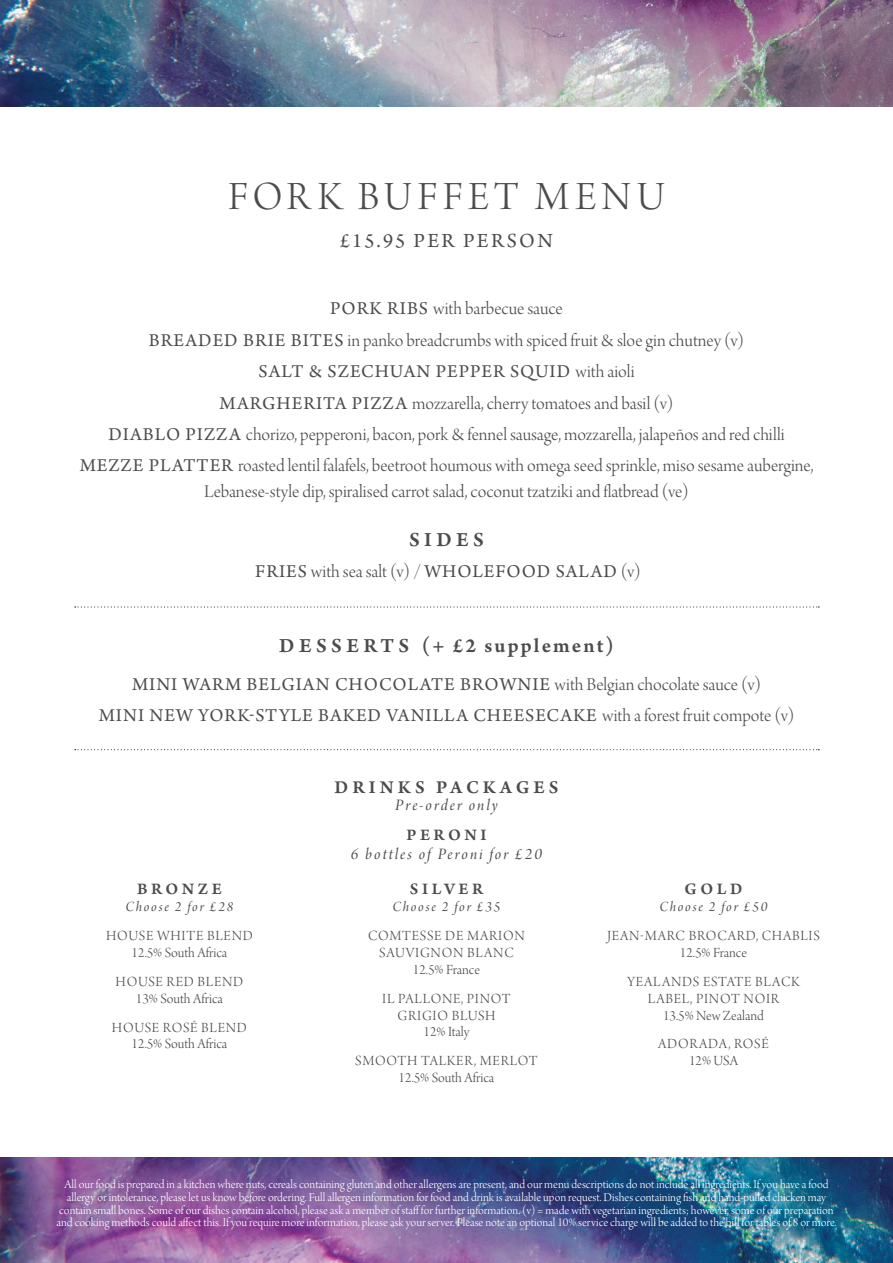
<style>
.page{position:relative;width:893px;height:1263px;background:#fff}
.page>*{position:absolute;margin:0;border:0;box-sizing:border-box;transform-origin:0 0}
.t1{font:42.3px "Arno Pro Light Display";letter-spacing:.125em;color:#4e4b4c}
.t2{font:21.15px "Arno Pro Smbd Sm Text";letter-spacing:.105em;color:#4e4b4c}
.t3{font:21.15px "Arno Pro";letter-spacing:.11em;color:#4e4b4c}
.t4{font:21.15px "Arno Pro Smbd Sm Text";letter-spacing:.18em;color:#4e4b4c}
.t5{font:19.05px/31.3px "Arno Pro Light Display";color:#4e4b4c;text-align:center}
.t6{font:19.05px/31.3px "Arno Pro";letter-spacing:.05em;color:#4e4b4c;text-align:center}
.t7{font:19.05px "Arno Pro Smbd Sm Text";letter-spacing:.21em;color:#4e4b4c}
.t8{font:16.95px "Arno Pro Italic Display";letter-spacing:.115em;color:#4e4b4c}
.t9{font:16.95px "Arno Pro Smbd Sm Text";letter-spacing:.21em;color:#4e4b4c}
.t10{font:14.85px/17px "Arno Pro Light Display";letter-spacing:.045em;color:#4e4b4c;text-align:center}
.t11{font:14.85px "Arno Pro Italic Display";letter-spacing:.115em;color:#4e4b4c}
.t12{font:14.85px/17px "Arno Pro Light Display";letter-spacing:.025em;color:#4e4b4c;text-align:center}
.t13{font:14.85px/17px "Arno Pro Light Display";letter-spacing:.02em;color:#4e4b4c;text-align:center}
.t14{font:12.75px/12.8px "Arno Pro Light Display";color:#fff;text-align:center}
.s1{font-family:"Arno Pro"}
.s2{font-family:"Arno Pro Light Display"}
</style>
<div class="page">
<img style="left:0;top:1157px;width:893px;height:106px">
<img style="left:0;top:0;width:893px;height:107px">
<svg style="left:75px;top:749px;width:744px;height:1px"></svg>
<svg style="left:75px;top:606px;width:744px;height:1px"></svg>
<h1 class="t1" style="left:228px;top:174px;width:438px">FORK BUFFET MENU</h1>
<h2 class="t3" style="left:340px;top:229px;width:214px">£15.95 PER PERSON</h2>
<h3 class="t5" style="left:149px;top:294px;width:597px"><span class="s1">PORK RIBS</span> with barbecue sauce<br><span class="s1">BREADED BRIE BITES</span> in panko breadcrumbs with spiced fruit &amp; sloe gin chutney (v)</h3>
<h3 class="t6" style="left:259px;top:357px;width:377px">SALT &amp; SZECHUAN PEPPER SQUID <span class="s2">with aioli</span></h3>
<p class="t5" style="left:80px;top:388px;width:735px"><span class="s1">MARGHERITA PIZZA</span> mozzarella, cherry tomatoes and basil (v)<br><span class="s1">DIABLO PIZZA</span> chorizo, pepperoni, bacon, pork &amp; fennel sausage, mozzarella, jalapeños and red chilli<br><span class="s1">MEZZE PLATTER</span> roasted lentil falafels, beetroot houmous with omega seed sprinkle, miso sesame aubergine,</p>
<h3 class="t5" style="left:204px;top:477px;width:486px">Lebanese-style dip, spiralised carrot salad, coconut tzatziki and flatbread (ve)</h3>
<h2 class="t4" style="left:409px;top:527px;width:76px">SIDES</h2>
<h3 class="t6" style="left:255px;top:557px;width:387px">FRIES <span class="s2">with sea salt (v) /</span> WHOLEFOOD SALAD <span class="s2">(v)</span></h3>
<h2 class="t2" style="left:279px;top:633px;width:336px">DESSERTS (+ £2 supplement)</h2>
<h3 class="t6" style="left:99px;top:669px;width:697px">MINI WARM BELGIAN CHOCOLATE BROWNIE <span class="s2">with Belgian chocolate sauce (v)<br></span>MINI NEW YORK-STYLE BAKED VANILLA CHEESECAKE <span class="s2">with a forest fruit compote (v)</span></h3>
<h3 class="t9" style="left:137px;top:879px;width:86px">BRONZE</h3>
<p class="t11" style="left:125px;top:898px;width:109px">Choose 2 for £28</p>
<p class="t10" style="left:106px;top:928px;width:148px">HOUSE WHITE BLEND<br>12.5% South Africa</p>
<p class="t13" style="left:116px;top:974px;width:129px">HOUSE RED BLEND<br>13% South Africa</p>
<p class="t10" style="left:112px;top:1020px;width:137px">HOUSE ROSÉ BLEND<br>12.5% South Africa</p>
<h3 class="t7" style="left:335px;top:776px;width:225px">DRINKS PACKAGES</h3>
<h3 class="t8" style="left:395px;top:796px;width:104px">Pre-order only</h3>
<h3 class="t9" style="left:406px;top:825px;width:82px">PERONI</h3>
<h3 class="t8" style="left:351px;top:845px;width:193px">6 bottles of Peroni for £20</h3>
<h3 class="t9" style="left:410px;top:879px;width:75px">SILVER</h3>
<p class="t11" style="left:392px;top:898px;width:109px">Choose 2 for £35</p>
<p class="t10" style="left:368px;top:928px;width:158px">COMTESSE DE MARION<br>SAUVIGNON BLANC<br>12.5% France</p>
<p class="t10" style="left:382px;top:991px;width:130px">IL PALLONE, PINOT<br>GRIGIO BLUSH<br>12% Italy</p>
<p class="t12" style="left:355px;top:1053px;width:184px">SMOOTH TALKER, MERLOT<br>12.5% South Africa</p>
<h3 class="t9" style="left:684px;top:879px;width:59px">GOLD</h3>
<p class="t11" style="left:659px;top:898px;width:109px">Choose 2 for £50</p>
<p class="t10" style="left:607px;top:928px;width:214px">JEAN-MARC BROCARD, CHABLIS<br>12.5% France</p>
<p class="t10" style="left:627px;top:974px;width:174px">YEALANDS ESTATE BLACK<br>LABEL, PINOT NOIR<br>13.5% New Zealand</p>
<p class="t10" style="left:658px;top:1036px;width:112px">ADORADA, ROSÉ<br>12% USA</p>
<p class="t14" style="left:56px;top:1179px;width:782px">All our food is prepared in a kitchen where nuts, cereals containing gluten and other allergens are present, and our menu descriptions do not include all ingredients. If you have a food allergy or intolerance, please let us know before ordering. Full allergen information for food and drink is available upon request. Dishes containing fish and hand-pulled chicken may contain small bones. Some of our dishes contain alcohol, please ask a member of staff for further information. (v) = made with vegetarian ingredients; however, some of our preparation and cooking methods could affect this. If you require more information, please ask your server. Please note an optional 10% service charge will be added to the bill for tables of 8 or more.</p>
</div>
